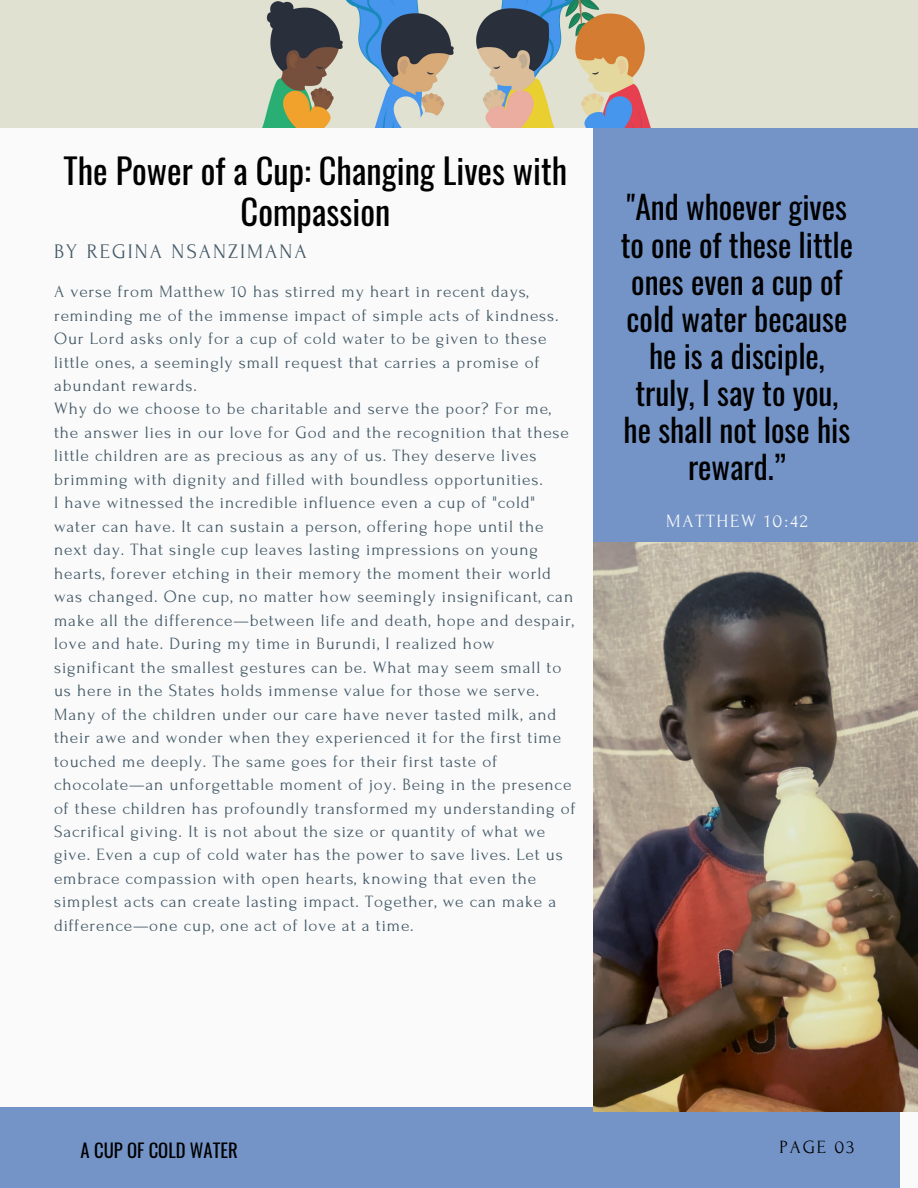
<style>
.page{position:relative;width:918px;height:1188px;background:#fafafa}
.page>*{position:absolute;margin:0;border:0;box-sizing:border-box;transform-origin:0 0}
.t1{font:34.5px/40.5px "Oswald";color:#000;text-align:center}
.t2{font:31.65px/37.2px "Oswald";color:#000;text-align:center}
.t3{font:20.7px "Forum";letter-spacing:.1em;color:#435967}
.t4{font:18.75px "Oswald";color:#000}
.t5{font:18.75px "Forum";letter-spacing:.1em;color:#000}
.t6{font:18.6px "Forum";letter-spacing:.1em;color:#fafafa}
.t7{font:17.25px/23.4px "Forum";letter-spacing:.05em;color:#435967}
</style>
<div class="page">
<div style="left:594px;top:104px;width:324px;height:585px;background:#7494c8"></div>
<div style="left:0;top:1107px;width:900px;height:81px;background:#7494c8"></div>
<img style="left:594px;top:542px;width:324px;height:570px">
<img style="left:0;top:0;width:918px;height:127px">
<p class="t1" style="left:64px;top:149px;width:505px">The Power of a Cup: Changing Lives with<br>Compassion</p>
<p class="t3" style="left:54px;top:241px;width:254px">BY REGINA NSANZIMANA</p>
<p class="t7" style="left:54px;top:280px;width:506px">A verse from Matthew 10 has stirred my heart in recent days, reminding me of the immense impact of simple acts of kindness.<br>Our Lord asks only for a cup of cold water to be given to these little ones, a seemingly small request that carries a promise of abundant rewards.</p>
<p class="t7" style="left:54px;top:398px;width:516px">Why do we choose to be charitable and serve the poor? For me, the answer lies in our love for God and the recognition that these little children are as precious as any of us. They deserve lives brimming with dignity and filled with boundless opportunities.</p>
<p class="t7" style="left:54px;top:491px;width:523px">I have witnessed the incredible influence even a cup of "cold" water can have. It can sustain a person, offering hope until the next day. That single cup leaves lasting impressions on young hearts, forever etching in their memory the moment their world was changed. One cup, no matter how seemingly insignificant, can make all the difference—between life and death, hope and despair, love and hate. During my time in Burundi, I realized how significant the smallest gestures can be. What may seem small to us here in the States holds immense value for those we serve.<br>Many of the children under our care have never tasted milk, and their awe and wonder when they experienced it for the first time touched me deeply. The same goes for their first taste of chocolate—an unforgettable moment of joy. Being in the presence of these children has profoundly transformed my understanding of Sacrifical giving. It is not about the size or quantity of what we give. Even a cup of cold water has the power to save lives. Let us embrace compassion with open hearts, knowing that even the simplest acts can create lasting impact. Together, we can make a difference—one cup, one act of love at a time.</p>
<p class="t2" style="left:621px;top:188px;width:234px">"And whoever gives to one of these little ones even a cup of cold water because he is a disciple, truly, I say to you, he shall not lose his reward.”</p>
<p class="t6" style="left:666px;top:511px;width:143px">MATTHEW 10:42</p>
<p class="t4" style="left:81px;top:1136px;width:159px">A CUP OF COLD WATER</p>
<p class="t5" style="left:780px;top:1137px;width:76px">PAGE 03</p>
</div>
